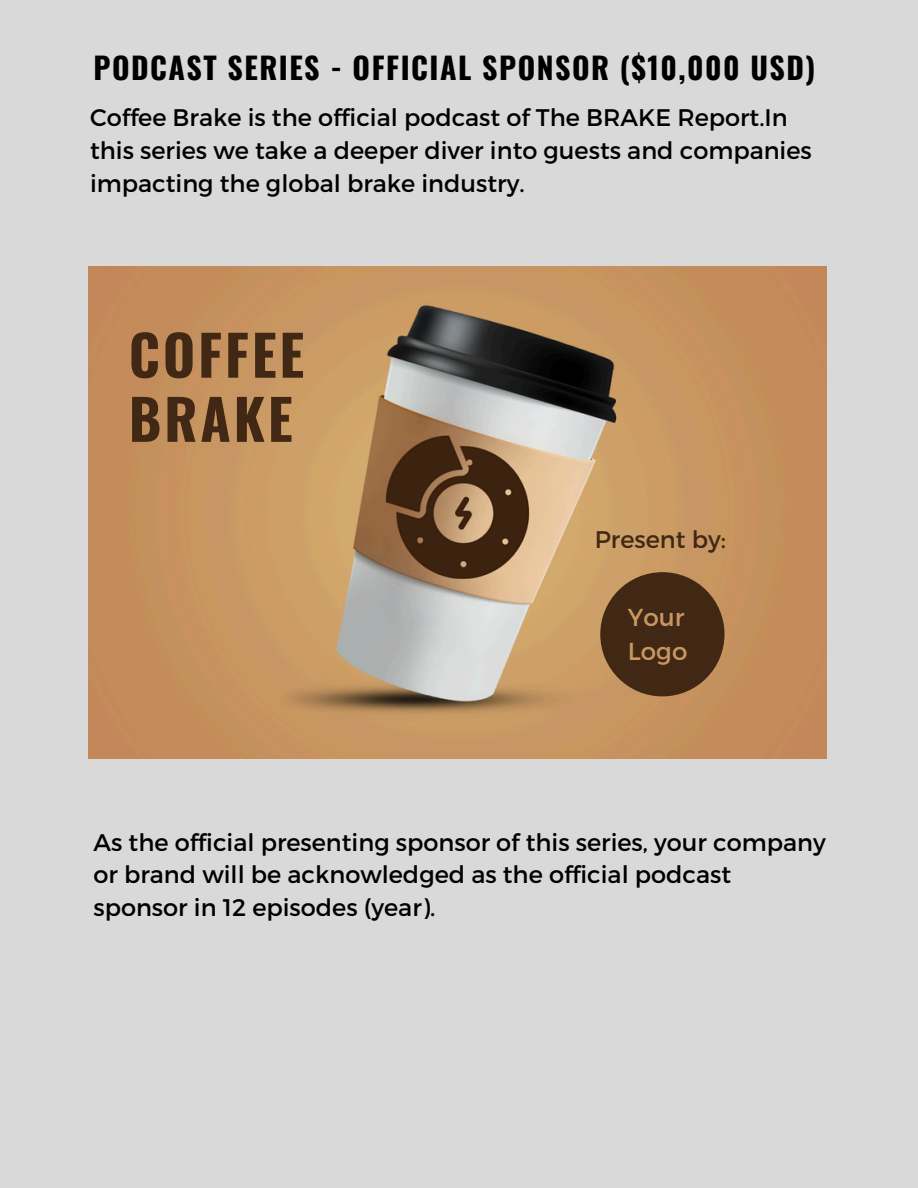
<style>
.page{position:relative;width:918px;height:1188px;background:#d9d9d9}
.page>*{position:absolute;margin:0;border:0;box-sizing:border-box;transform-origin:0 0}
.t1{font:700 55.5px/64.2px "Oswald";letter-spacing:.05em;color:#412815}
.t2{font:700 30px "Oswald";letter-spacing:.05em;color:#000}
.t3{font:24.6px "Montserrat";color:#c89663}
.t4{font:24px/32.7px "Montserrat";color:#000}
.t5{font:24px "Montserrat";color:#412815}
</style>
<div class="page">
<img style="left:88px;top:267px;width:738px;height:491px">
<div style="left:600px;top:572px;width:125px;height:124px;background:#412815;border-radius:50%"></div>
<h2 class="t2" style="left:93px;top:44px;width:723px">PODCAST SERIES - OFFICIAL SPONSOR ($10,000 USD)</h2>
<p class="t4" style="left:90px;top:100px;width:723px">Coffee Brake is the official podcast of The BRAKE Report.In this series we take a deeper diver into guests and companies impacting the global brake industry.</p>
<p class="t1" style="left:129px;top:321px;width:177px">COFFEE<br>BRAKE</p>
<h1 class="t5" style="left:595px;top:523px;width:133px">Present by:</h1>
<p class="t3" style="left:628px;top:601px;width:58px">Your</p>
<p class="t3" style="left:628px;top:635px;width:61px">Logo</p>
<p class="t4" style="left:93px;top:824px;width:734px">As the official presenting sponsor of this series, your company or brand will be acknowledged as the official podcast sponsor in 12 episodes (year).</p>
</div>
